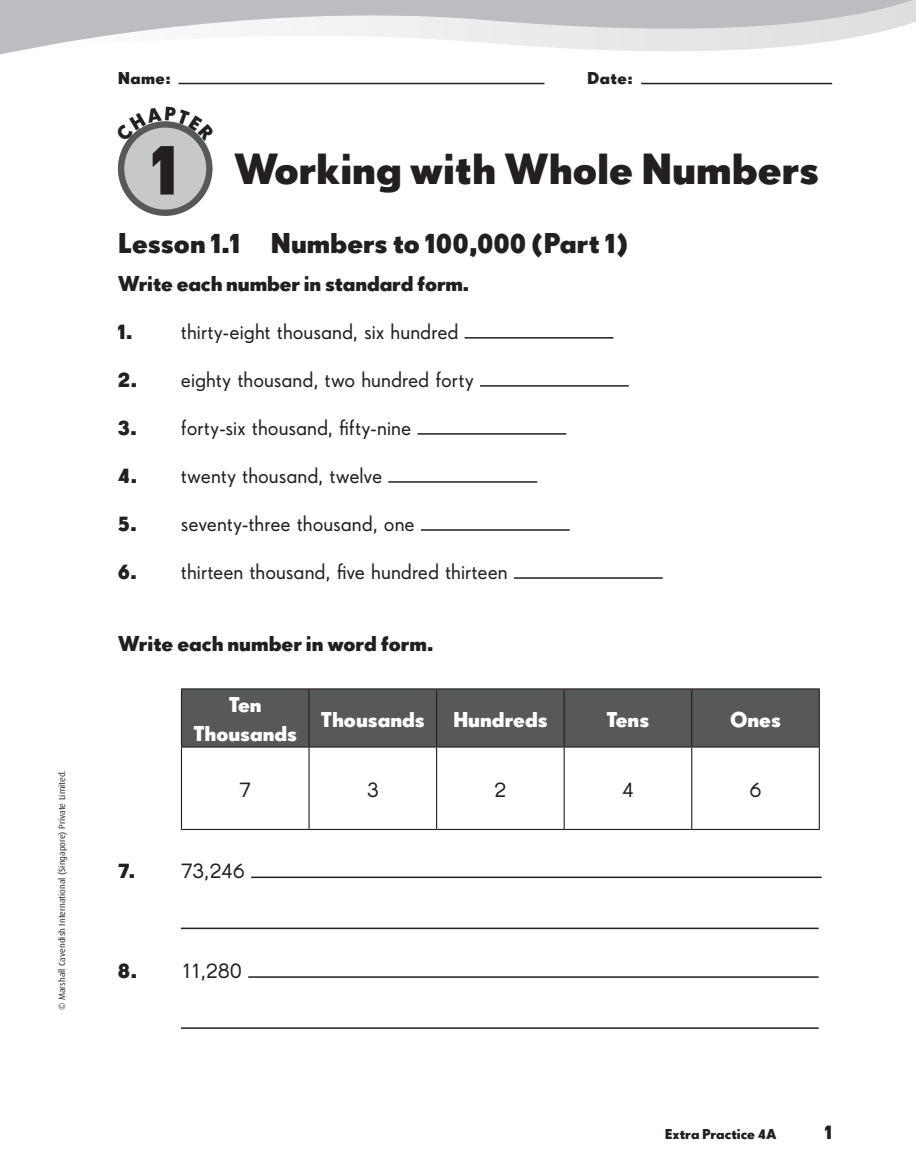
<style>
.page{position:relative;width:916px;height:1172px;background:#fff}
.page>*{position:absolute;margin:0;border:0;box-sizing:border-box;transform-origin:0 0}
.t1{font:700 45.6px "Drescher Grotesk BT";color:#231f20}
.t2{font:30px "Drescher Grotesk MC Bold";color:#231f20}
.t3{font:22.5px "Drescher Grotesk MC";color:#231f20}
.t4{font:22.5px "Drescher Grotesk MC Bold";letter-spacing:-.005em;color:#231f20}
.t5{font:22.5px/28.8px "Drescher Grotesk MC Bold";color:#fff;text-align:center}
.t6{font:21px "Drescher Grotesk MC Bold";color:#231f20}
.t7{font:18px "Drescher Grotesk MC Bold";letter-spacing:.025em;color:#231f20}
.t8{font:15px "Drescher Grotesk MC Bold";color:#231f20}
.t9{font:9px "Dax";color:#231f20}
.s1{font-size:76.05px}
.s2{font-family:"Drescher Grotesk MC Bold"}
</style>
<div class="page">
<div style="left:121px;top:124px;width:88px;height:89px;background:#c7c8ca;border-radius:50%"></div>
<div style="left:118px;top:121px;width:95px;height:95px;border:6px solid #57585a;border-radius:50%"></div>
<hr style="left:465px;top:337px;width:148px;height:1px;background:#231f20">
<hr style="left:480px;top:385px;width:149px;height:1px;background:#231f20">
<hr style="left:417px;top:433px;width:149px;height:1px;background:#231f20">
<hr style="left:388px;top:481px;width:149px;height:1px;background:#231f20">
<hr style="left:421px;top:529px;width:149px;height:1px;background:#231f20">
<hr style="left:514px;top:577px;width:149px;height:1px;background:#231f20">
<div style="left:182px;top:689px;width:637px;height:57px;background:#57585a"></div>
<hr style="left:181px;top:688px;width:128px;height:1px;background:#231f20">
<hr style="left:181px;top:689px;width:1px;height:57px;background:#231f20">
<hr style="left:309px;top:688px;width:128px;height:1px;background:#231f20">
<hr style="left:308px;top:689px;width:2px;height:57px;background:#231f20">
<hr style="left:437px;top:688px;width:127px;height:1px;background:#231f20">
<hr style="left:436px;top:689px;width:1px;height:57px;background:#231f20">
<hr style="left:564px;top:688px;width:128px;height:1px;background:#231f20">
<hr style="left:564px;top:689px;width:1px;height:57px;background:#231f20">
<hr style="left:692px;top:688px;width:128px;height:1px;background:#231f20">
<hr style="left:691px;top:689px;width:1px;height:57px;background:#231f20">
<hr style="left:819px;top:689px;width:1px;height:57px;background:#231f20">
<hr style="left:181px;top:746px;width:128px;height:1px;background:#231f20">
<hr style="left:181px;top:747px;width:1px;height:81px;background:#231f20">
<hr style="left:309px;top:746px;width:128px;height:1px;background:#231f20">
<hr style="left:308px;top:747px;width:2px;height:81px;background:#231f20">
<hr style="left:437px;top:746px;width:127px;height:1px;background:#231f20">
<hr style="left:436px;top:747px;width:1px;height:81px;background:#231f20">
<hr style="left:564px;top:746px;width:128px;height:1px;background:#231f20">
<hr style="left:564px;top:747px;width:1px;height:81px;background:#231f20">
<hr style="left:692px;top:746px;width:128px;height:1px;background:#231f20">
<hr style="left:691px;top:747px;width:1px;height:81px;background:#231f20">
<hr style="left:819px;top:747px;width:1px;height:81px;background:#231f20">
<hr style="left:181px;top:828px;width:128px;height:1px;background:#231f20">
<hr style="left:309px;top:828px;width:128px;height:1px;background:#231f20">
<hr style="left:437px;top:828px;width:127px;height:1px;background:#231f20">
<hr style="left:564px;top:828px;width:128px;height:1px;background:#231f20">
<hr style="left:692px;top:828px;width:128px;height:1px;background:#231f20">
<hr style="left:251px;top:876px;width:571px;height:1px;background:#231f20">
<hr style="left:181px;top:927px;width:638px;height:1px;background:#231f20">
<hr style="left:248px;top:976px;width:571px;height:1px;background:#231f20">
<hr style="left:181px;top:1027px;width:638px;height:1px;background:#231f20">
<svg style="left:0;top:0;width:916px;height:55px"></svg>
<hr style="left:179px;top:83px;width:365px;height:1px;background:#231f20">
<hr style="left:641px;top:83px;width:191px;height:1px;background:#231f20">
<svg style="left:127px;top:121px;width:77px;height:20px"></svg>
<p class="t9" style="left:57px;top:1009px;width:241px;rotate:-90deg">© Marshall Cavendish International (Singapore) Private Limited.</p>
<p class="t7" style="left:118px;top:67px;width:54px">Name:</p>
<p class="t7" style="left:587px;top:67px;width:47px">Date:</p>
<h1 class="t1" style="left:151px;top:141px;width:669px"><span class="s1">1</span> Working with Whole Numbers</h1>
<p class="t2" style="left:118px;top:225px;width:511px">Lesson 1.1 Numbers to 100,000 (Part 1)</p>
<p class="t4" style="left:118px;top:269px;width:353px">Write each number in standard form.</p>
<p class="t3" style="left:118px;top:318px;width:342px"><span class="s2">1.</span> thirty-eight thousand, six hundred</p>
<p class="t3" style="left:118px;top:366px;width:357px"><span class="s2">2.</span> eighty thousand, two hundred forty</p>
<p class="t3" style="left:118px;top:414px;width:295px"><span class="s2">3.</span> forty-six thousand, fifty-nine</p>
<p class="t3" style="left:118px;top:462px;width:266px"><span class="s2">4.</span> twenty thousand, twelve</p>
<p class="t3" style="left:118px;top:510px;width:298px"><span class="s2">5.</span> seventy-three thousand, one</p>
<p class="t3" style="left:118px;top:558px;width:391px"><span class="s2">6.</span> thirteen thousand, five hundred thirteen</p>
<p class="t4" style="left:118px;top:629px;width:317px">Write each number in word form.</p>
<p class="t5" style="left:193px;top:689px;width:105px">Ten<br>Thousands</p>
<p class="t5" style="left:321px;top:704px;width:105px">Thousands</p>
<p class="t5" style="left:453px;top:704px;width:96px">Hundreds</p>
<p class="t5" style="left:607px;top:704px;width:44px">Tens</p>
<p class="t5" style="left:730px;top:704px;width:52px">Ones</p>
<p class="t3" style="left:239px;top:776px;width:14px">7</p>
<p class="t3" style="left:367px;top:776px;width:14px">3</p>
<p class="t3" style="left:494px;top:776px;width:14px">2</p>
<p class="t3" style="left:622px;top:776px;width:14px">4</p>
<p class="t3" style="left:749px;top:776px;width:14px">6</p>
<p class="t3" style="left:118px;top:857px;width:129px"><span class="s2">7.</span> 73,246</p>
<p class="t3" style="left:118px;top:957px;width:126px"><span class="s2">8.</span> 11,280</p>
<p class="t8" style="left:665px;top:1124px;width:113px">Extra Practice 4A</p>
<p class="t6" style="left:825px;top:1119px;width:9px">1</p>
</div>
